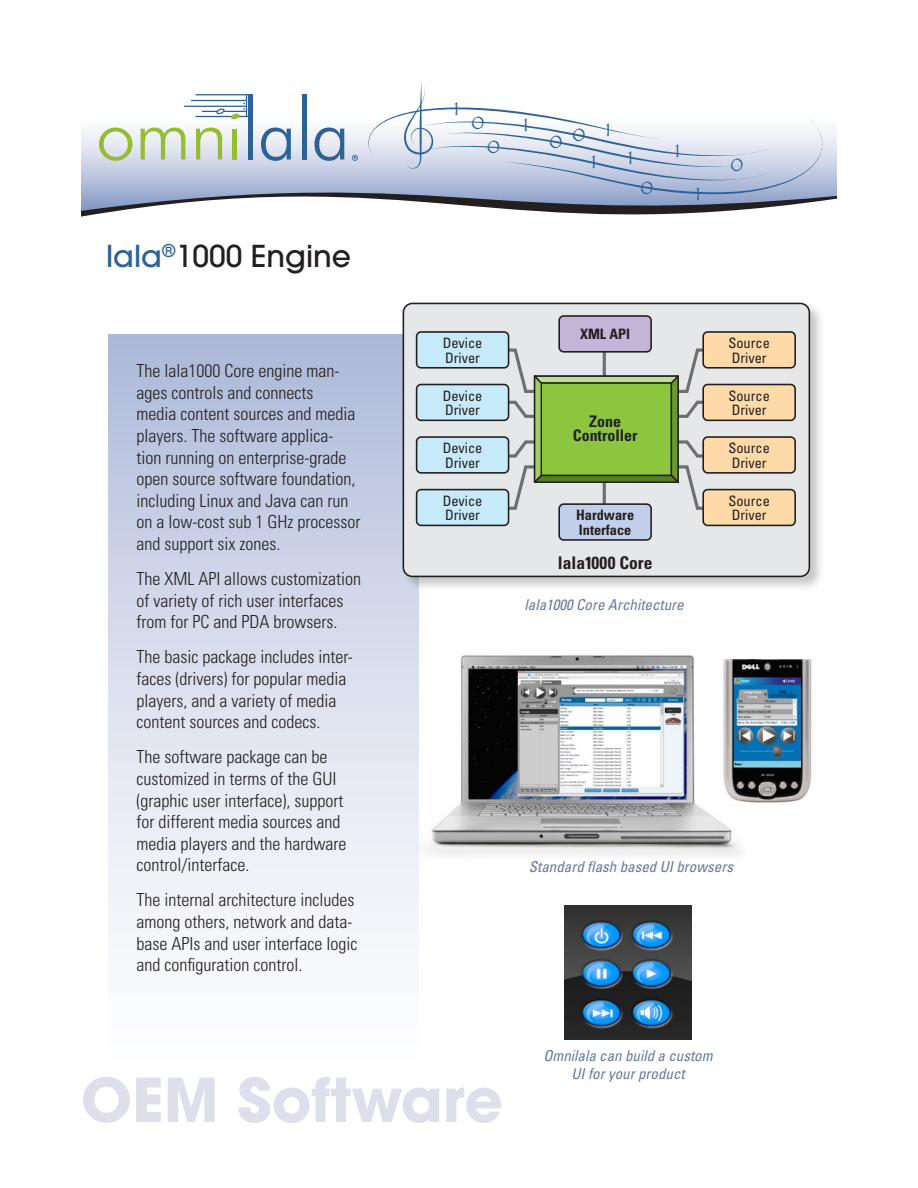
<style>
.page{position:relative;width:918px;height:1188px;background:#fff}
.page>*{position:absolute;margin:0;border:0;box-sizing:border-box;transform-origin:0 0}
.t1{font:700 60px "Avant Garde";color:#dde0eb}
.t2{font:500 30px "Avant Garde";color:#231f20}
.t3{font:19.5px "Papyrus";color:#2c6297}
.t4{font:300 condensed 18px/21.6px "Univers";color:#231f20}
.t5{font:700 condensed 17.55px "Univers";color:#231f20}
.t6{font:700 condensed 15.9px/14.4px "Univers";color:#231f20;text-align:center}
.t7{font:italic condensed 15px/18px "Univers";color:#65799f;text-align:center}
.t8{font:condensed 14.4px/14.4px "Univers";color:#231f20}
.t9{font:700 condensed 14.4px "Univers";color:#231f20}
.s1{color:#2c6297}
</style>
<div class="page">
<img style="left:418px;top:621px;width:322px;height:253px">
<img style="left:724px;top:659px;width:88px;height:145px">
<div style="left:108px;top:334px;width:310px;height:788px;background:linear-gradient(to bottom,#b2bdda,#fff)"></div>
<svg style="left:81px;top:211px;width:643px;height:6px"></svg>
<svg style="left:81px;top:114px;width:756px;height:97px"></svg>
<hr style="left:192px;top:100px;width:54px;height:1px;background:#2c6297">
<hr style="left:184px;top:106px;width:62px;height:1px;background:#2c6297">
<hr style="left:196px;top:116px;width:55px;height:1px;background:#2c6297">
<hr style="left:196px;top:94px;width:55px;height:1px;background:#2c6297">
<div style="left:248px;top:94px;width:5px;height:66px;background:#2c6297"></div>
<svg style="left:261px;top:128px;width:30px;height:33px"></svg>
<hr style="left:302px;top:94px;width:4px;height:66px;background:#2c6297">
<svg style="left:314px;top:128px;width:30px;height:33px"></svg>
<svg style="left:352px;top:155px;width:6px;height:6px"></svg>
<svg style="left:99px;top:128px;width:33px;height:33px"></svg>
<svg style="left:141px;top:128px;width:44px;height:32px"></svg>
<svg style="left:196px;top:128px;width:26px;height:32px"></svg>
<hr style="left:233px;top:129px;width:4px;height:31px;background:#96bc33">
<svg style="left:202px;top:95px;width:45px;height:24px"></svg>
<svg style="left:368px;top:82px;width:458px;height:115px"></svg>
<div style="left:401px;top:301px;width:424px;height:291px;background:#231f20;opacity:.25"></div>
<div style="left:403px;top:303px;width:406px;height:273px;background:#e6e7e8;border-radius:9px"></div>
<div style="left:403px;top:303px;width:407px;height:274px;border:2px solid #231f20;border-radius:9px"></div>
<div style="left:703px;top:332px;width:92px;height:36px;background:#ffdaa9;border-radius:5px"></div>
<div style="left:702px;top:331px;width:94px;height:38px;border:2px solid #231f20;border-radius:5px"></div>
<div style="left:703px;top:385px;width:92px;height:35px;background:#ffdaa9;border-radius:5px"></div>
<div style="left:702px;top:384px;width:94px;height:37px;border:2px solid #231f20;border-radius:5px"></div>
<div style="left:703px;top:437px;width:92px;height:36px;background:#ffdaa9;border-radius:5px"></div>
<div style="left:702px;top:436px;width:94px;height:38px;border:2px solid #231f20;border-radius:5px"></div>
<div style="left:703px;top:490px;width:92px;height:35px;background:#ffdaa9;border-radius:5px"></div>
<div style="left:702px;top:489px;width:94px;height:37px;border:2px solid #231f20;border-radius:5px"></div>
<div style="left:559px;top:504px;width:92px;height:36px;background:#c2cfea;border-radius:5px"></div>
<div style="left:558px;top:503px;width:94px;height:38px;border:2px solid #231f20;border-radius:5px"></div>
<div style="left:559px;top:316px;width:92px;height:36px;background:#c4b4d8;border-radius:5px"></div>
<div style="left:558px;top:315px;width:94px;height:38px;border:2px solid #231f20;border-radius:5px"></div>
<div style="left:417px;top:385px;width:92px;height:35px;background:#c7eafb;border-radius:5px"></div>
<div style="left:416px;top:384px;width:93px;height:37px;border:2px solid #231f20;border-radius:5px"></div>
<div style="left:417px;top:437px;width:92px;height:36px;background:#c7eafb;border-radius:5px"></div>
<div style="left:416px;top:436px;width:93px;height:38px;border:2px solid #231f20;border-radius:5px"></div>
<div style="left:417px;top:332px;width:92px;height:36px;background:#c7eafb;border-radius:5px"></div>
<div style="left:416px;top:331px;width:93px;height:38px;border:2px solid #231f20;border-radius:5px"></div>
<div style="left:417px;top:490px;width:92px;height:35px;background:#c7eafb;border-radius:5px"></div>
<div style="left:416px;top:489px;width:93px;height:37px;border:2px solid #231f20;border-radius:5px"></div>
<svg style="left:464px;top:347px;width:285px;height:164px"></svg>
<img style="left:564px;top:906px;width:127px;height:134px">
<h2 class="t2" style="left:106px;top:237px;width:247px"><span class="s1">lala</span><sup>®</sup>1000 Engine</h2>
<p class="t4" style="left:136px;top:360px;width:225px">The lala1000 Core engine man&shy;ages controls and connects<br>media content sources and media players. The software applica&shy;tion running on enterprise-grade open source software foundation, including Linux and Java can run on a low-cost sub 1 GHz processor and support six zones.</p>
<p class="t4" style="left:136px;top:568px;width:226px">The XML API allows customization of variety of rich user interfaces from for PC and PDA browsers.</p>
<p class="t4" style="left:136px;top:646px;width:218px">The basic package includes inter&shy;faces (drivers) for popular media players, and a variety of media content sources and codecs.</p>
<p class="t4" style="left:136px;top:746px;width:211px">The software package can be customized in terms of the GUI (graphic user interface), support for different media sources and media players and the hardware control/interface.</p>
<p class="t4" style="left:136px;top:889px;width:222px">The internal architecture includes among others, network and data&shy;base APIs and user interface logic and configuration control.</p>
<p class="t3" style="left:454px;top:96px;width:6px">1</p>
<p class="t3" style="left:471px;top:111px;width:14px">0</p>
<p class="t3" style="left:524px;top:113px;width:6px">1</p>
<p class="t3" style="left:487px;top:135px;width:14px">0</p>
<p class="t3" style="left:550px;top:130px;width:14px">0</p>
<p class="t3" style="left:572px;top:122px;width:14px">0</p>
<p class="t3" style="left:591px;top:150px;width:6px">1</p>
<p class="t3" style="left:606px;top:118px;width:6px">1</p>
<p class="t3" style="left:628px;top:146px;width:6px">1</p>
<p class="t3" style="left:640px;top:176px;width:14px">0</p>
<p class="t3" style="left:675px;top:139px;width:6px">1</p>
<p class="t3" style="left:696px;top:182px;width:6px">1</p>
<p class="t3" style="left:730px;top:153px;width:14px">0</p>
<p class="t8" style="left:443px;top:336px;width:41px">Device<br>Driver</p>
<p class="t8" style="left:443px;top:388px;width:41px">Device<br>Driver</p>
<p class="t8" style="left:443px;top:441px;width:41px">Device<br>Driver</p>
<p class="t8" style="left:443px;top:493px;width:41px">Device<br>Driver</p>
<p class="t9" style="left:580px;top:326px;width:52px">XML API</p>
<p class="t6" style="left:573px;top:414px;width:66px">Zone<br>Controller</p>
<p class="t8" style="left:728px;top:336px;width:43px">Source<br>Driver</p>
<p class="t8" style="left:728px;top:388px;width:43px">Source<br>Driver</p>
<p class="t8" style="left:728px;top:441px;width:43px">Source<br>Driver</p>
<p class="t8" style="left:728px;top:493px;width:43px">Source</p>
<p class="t9" style="left:576px;top:506px;width:60px">Hardware</p>
<p class="t8" style="left:732px;top:508px;width:37px">Driver</p>
<p class="t9" style="left:579px;top:521px;width:54px">Interface</p>
<p class="t5" style="left:558px;top:552px;width:96px">lala1000 Core</p>
<p class="t7" style="left:525px;top:595px;width:161px">lala1000 Core Architecture</p>
<p class="t7" style="left:529px;top:857px;width:206px">Standard flash based UI browsers</p>
<h1 class="t1" style="left:81px;top:1061px;width:424px">OEM Software</h1>
<p class="t7" style="left:543px;top:1046px;width:171px">Omnilala can build a custom<br>UI for your product</p>
</div>
